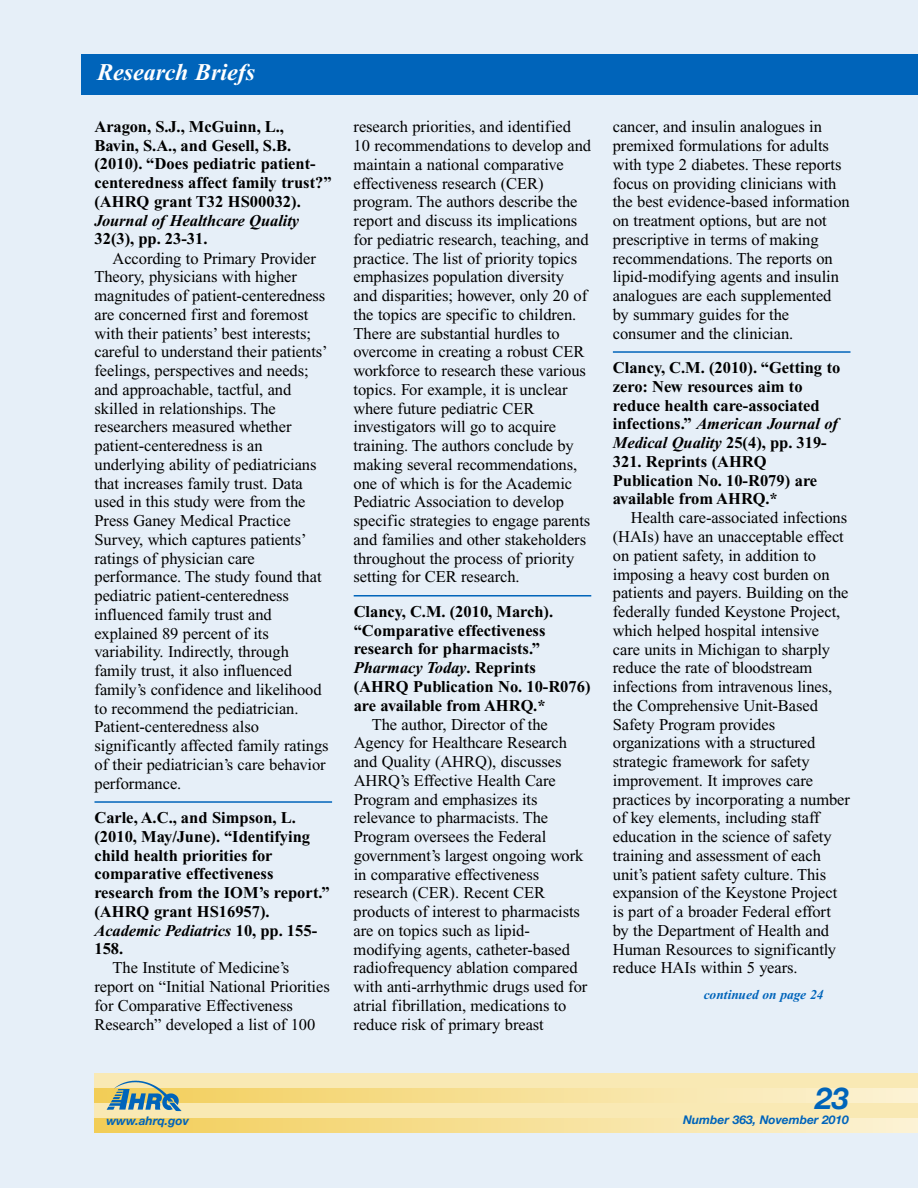
<style>
.page{position:relative;width:918px;height:1188px;background:#e6eff8}
.page>*{position:absolute;margin:0;border:0;box-sizing:border-box;transform-origin:0 0}
.t1{font:italic 700 30px "Helvetica Neue";color:#0064ba}
.t2{font:italic 700 24px "Times New Roman";color:#fff}
.t3{font:16.5px/18.8px "Times New Roman";letter-spacing:-.005em;color:#000}
.t4{font:700 16.5px/18.8px "Times New Roman";color:#000}
.t5{font:italic 700 16.5px "Times New Roman";letter-spacing:-.005em;color:#000}
.t6{font:italic 700 13.5px "Times New Roman";color:#0064ba}
.t7{font:italic 700 12px "Helvetica Neue";color:#0064ba}
.s1{font-style:italic}
</style>
<div class="page">
<div style="left:95px;top:1073px;width:823px;height:59px;background:#f9e9b4"></div>
<svg style="left:94px;top:1089px;width:824px;height:13px"></svg>
<svg style="left:94px;top:1119px;width:824px;height:13px"></svg>
<img style="left:105px;top:1080px;width:79px;height:31px">
<hr style="left:94px;top:801px;width:238px;height:2px;background:#0064ba">
<hr style="left:354px;top:595px;width:237px;height:2px;background:#0064ba">
<hr style="left:613px;top:351px;width:237px;height:2px;background:#0064ba">
<div style="left:81px;top:54px;width:837px;height:40px;background:#0064ba"></div>
<h2 class="t2" style="left:97px;top:64px;width:159px">Research Briefs</h2>
<p class="t4" style="left:94px;top:119px;width:239px">Aragon, S.J., McGuinn, L.,<br>Bavin, S.A., and Gesell, S.B. (2010). “Does pediatric patient&shy;centeredness affect family trust?” (AHRQ grant T32 HS00032).</p>
<p class="t5" style="left:95px;top:215px;width:206px">Journal of Healthcare Quality</p>
<p class="t4" style="left:95px;top:231px;width:115px">32(3), pp. 23-31.</p>
<p class="t3" style="left:95px;top:250px;width:236px;text-indent:18px">According to Primary Provider<br>Theory, physicians with higher magnitudes of patient-centeredness are concerned first and foremost with their patients’ best interests; careful to understand their patients’ feelings, perspectives and needs; and approachable, tactful, and skilled in relationships. The researchers measured whether patient-centeredness is an underlying ability of pediatricians that increases family trust. Data used in this study were from the<br>Press Ganey Medical Practice<br>Survey, which captures patients’ ratings of physician care performance. The study found that pediatric patient-centeredness influenced family trust and explained 89 percent of its variability. Indirectly, through family trust, it also influenced family’s confidence and likelihood to recommend the pediatrician.<br>Patient-centeredness also significantly affected family ratings of their pediatrician’s care behavior performance.</p>
<p class="t4" style="left:94px;top:810px;width:237px">Carle, A.C., and Simpson, L. (2010, May/June). “Identifying child health priorities for comparative effectiveness research from the IOM’s report.” (AHRQ grant HS16957).<br><span class="s1">Academic Pediatrics</span> 10, pp. 155-<br>158.</p>
<p class="t3" style="left:94px;top:960px;width:237px;text-indent:18px">The Institute of Medicine’s report on “Initial National Priorities for Comparative Effectiveness Research” developed a list of 100</p>
<p class="t3" style="left:354px;top:119px;width:239px">research priorities, and identified 10 recommendations to develop and maintain a national comparative effectiveness research (CER) program. The authors describe the report and discuss its implications for pediatric research, teaching, and practice. The list of priority topics emphasizes population diversity and disparities; however, only 20 of the topics are specific to children.<br>There are substantial hurdles to overcome in creating a robust CER workforce to research these various topics. For example, it is unclear where future pediatric CER investigators will go to acquire training. The authors conclude by making several recommendations, one of which is for the Academic Pediatric Association to develop specific strategies to engage parents and families and other stakeholders throughout the process of priority setting for CER research.</p>
<p class="t4" style="left:354px;top:604px;width:238px">Clancy, C.M. (2010, March). “Comparative effectiveness research for pharmacists.”<br><span class="s1">Pharmacy Today</span>. Reprints (AHRQ Publication No. 10-R076) are available from AHRQ.*</p>
<p class="t3" style="left:354px;top:716px;width:235px;text-indent:18px">The author, Director of the<br>Agency for Healthcare Research and Quality (AHRQ), discusses<br>AHRQ’s Effective Health Care<br>Program and emphasizes its relevance to pharmacists. The<br>Program oversees the Federal government’s largest ongoing work in comparative effectiveness research (CER). Recent CER products of interest to pharmacists are on topics such as lipid&shy;modifying agents, catheter-based radiofrequency ablation compared with anti-arrhythmic drugs used for atrial fibrillation, medications to reduce risk of primary breast</p>
<p class="t3" style="left:613px;top:119px;width:239px">cancer, and insulin analogues in premixed formulations for adults with type 2 diabetes. These reports focus on providing clinicians with the best evidence-based information on treatment options, but are not prescriptive in terms of making recommendations. The reports on lipid-modifying agents and insulin analogues are each supplemented by summary guides for the consumer and the clinician.</p>
<p class="t4" style="left:613px;top:360px;width:229px">Clancy, C.M. (2010). “Getting to zero: New resources aim to reduce health care-associated infections.” <span class="s1">American Journal of<br>Medical Quality</span> 25(4), pp. 319-<br>321. Reprints (AHRQ<br>Publication No. 10-R079) are available from AHRQ.*</p>
<p class="t3" style="left:613px;top:510px;width:239px;text-indent:18px">Health care-associated infections (HAIs) have an unacceptable effect on patient safety, in addition to imposing a heavy cost burden on patients and payers. Building on the federally funded Keystone Project, which helped hospital intensive care units in Michigan to sharply reduce the rate of bloodstream infections from intravenous lines, the Comprehensive Unit-Based Safety Program provides organizations with a structured strategic framework for safety improvement. It improves care practices by incorporating a number of key elements, including staff education in the science of safety training and assessment of each unit’s patient safety culture. This expansion of the Keystone Project is part of a broader Federal effort by the Department of Health and Human Resources to significantly reduce HAIs within 5 years.</p>
<p class="t6" style="left:704px;top:990px;width:121px">continued on page 24</p>
<h1 class="t1" style="left:816px;top:1080px;width:35px">23</h1>
<p class="t7" style="left:106px;top:1116px;width:84px">www.ahrq.gov</p>
<p class="t7" style="left:683px;top:1116px;width:167px">Number 363, November 2010</p>
</div>
